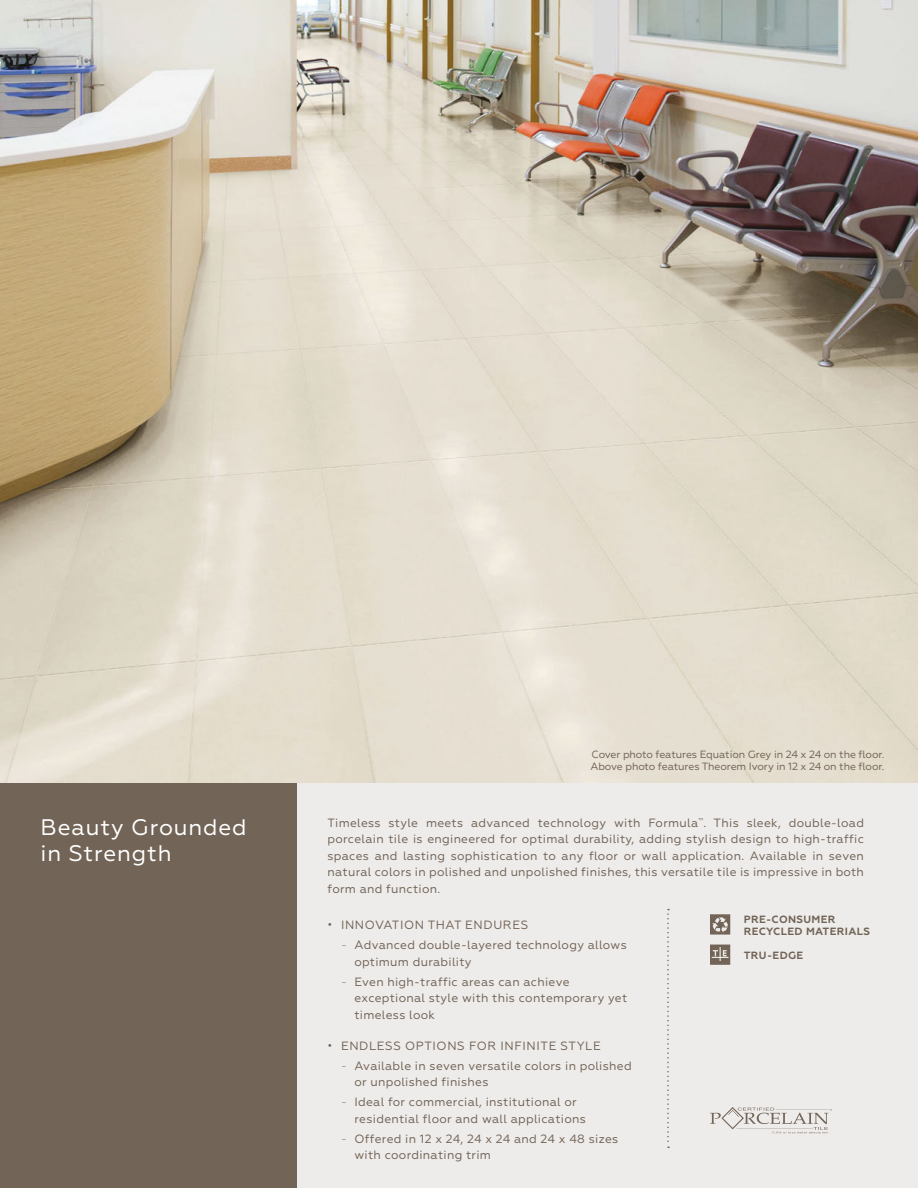
<style>
.page{position:relative;width:918px;height:1188px;background:#fff}
.page>*{position:absolute;margin:0;border:0;box-sizing:border-box;transform-origin:0 0}
.t1{font:22.5px/25.5px "Geometria";letter-spacing:.04em;color:#fff}
.t2{font:12px/16.5px "Geometria";letter-spacing:.025em;color:#726457}
.t3{font:12px "Geometria";letter-spacing:.05em;color:#726457}
.t4{font:10.5px/12px "Geometria";letter-spacing:-.01em;color:#726457}
.t5{font:700 10.5px/12px "Geometria";letter-spacing:.035em;color:#726457}
.s1{font-weight:300}
</style>
<div class="page">
<img style="left:0;top:0;width:918px;height:783px">
<div style="left:297px;top:783px;width:621px;height:405px;background:#eeecea"></div>
<div style="left:0;top:783px;width:297px;height:405px;background:#726457"></div>
<svg style="left:710px;top:914px;width:20px;height:21px"></svg>
<svg style="left:710px;top:945px;width:20px;height:20px"></svg>
<svg style="left:667px;top:909px;width:2px;height:239px"></svg>
<svg style="left:710px;top:1107px;width:122px;height:27px"></svg>
<h1 class="t1" style="left:40px;top:814px;width:208px">Beauty Grounded in Strength</h1>
<p class="t4" style="left:591px;top:748px;width:295px">Cover photo features Equation Grey in 24 x 24 on the floor.<br>Above photo features Theorem Ivory in 12 x 24 on the floor.</p>
<p class="t2" style="left:328px;top:814px;width:538px;text-align:justify">Timeless style meets advanced technology with Formula<sup>™</sup>. This sleek, double-load porcelain tile is engineered for optimal durability, adding stylish design to high-traffic spaces and lasting sophistication to any floor or wall application. Available in seven natural colors in polished and unpolished finishes, this versatile tile is impressive in both form and function.</p>
<p class="t5" style="left:744px;top:913px;width:128px">PRE-CONSUMER<br>RECYCLED MATERIALS</p>
<p class="t5" style="left:744px;top:949px;width:61px">TRU-EDGE</p>
<p class="t3" style="left:328px;top:918px;width:202px">• INNOVATION THAT ENDURES</p>
<p class="t2" style="left:355px;top:937px;width:274px;text-indent:-14px"><span class="s1">-</span> Advanced double-layered technology allows optimum durability</p>
<p class="t2" style="left:355px;top:973px;width:274px;text-indent:-14px"><span class="s1">-</span> Even high-traffic areas can achieve exceptional style with this contemporary yet timeless look</p>
<p class="t3" style="left:328px;top:1038px;width:275px">• ENDLESS OPTIONS FOR INFINITE STYLE</p>
<p class="t2" style="left:355px;top:1057px;width:279px;text-indent:-14px"><span class="s1">-</span> Available in seven versatile colors in polished or unpolished finishes</p>
<p class="t2" style="left:355px;top:1094px;width:233px;text-indent:-14px"><span class="s1">-</span> Ideal for commercial, institutional or residential floor and wall applications</p>
<p class="t2" style="left:355px;top:1130px;width:265px;text-indent:-14px"><span class="s1">-</span> Offered in 12 x 24, 24 x 24 and 24 x 48 sizes with coordinating trim</p>
</div>
